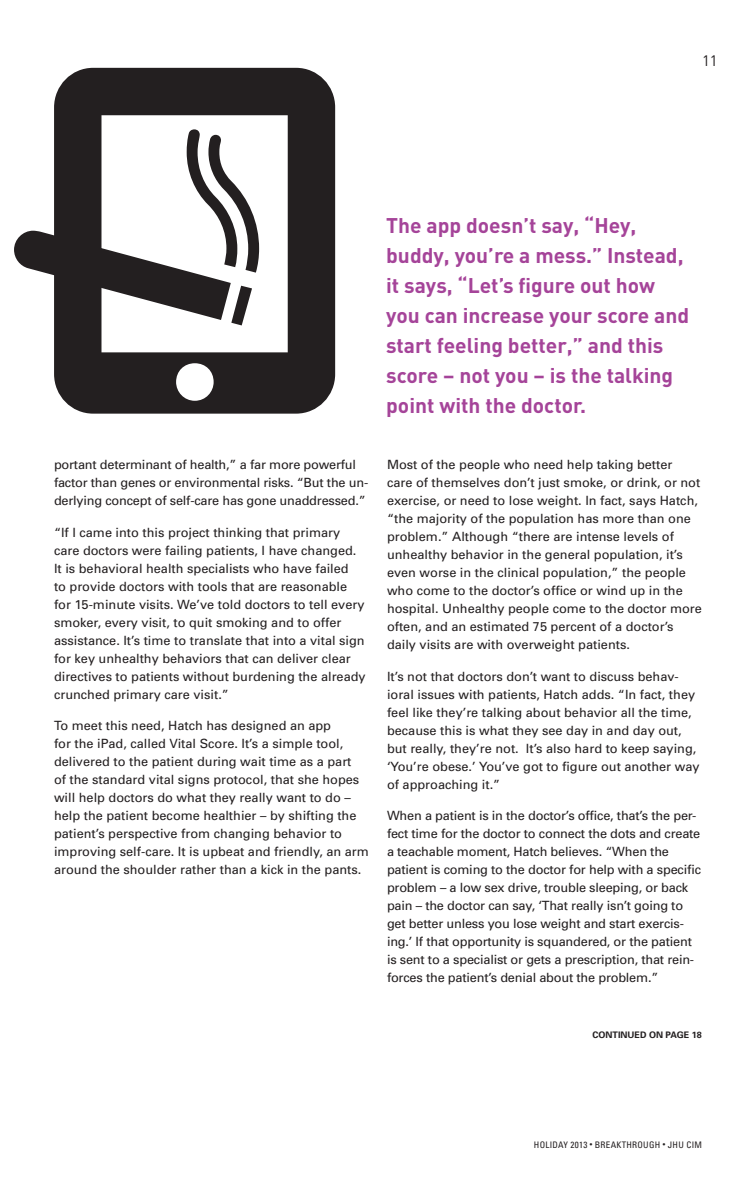
<style>
.page{position:relative;width:756px;height:1188px;background:#fff}
.page>*{position:absolute;margin:0;border:0;box-sizing:border-box;transform-origin:0 0}
.Pull_Quote{font:700 21px/30px "DIN";color:#a54499}
.t1{font:15px "DIN";color:#231f20}
.Article_Introduction{font:12.75px/18px "Univers";color:#231f20}
.Sidebar{font:condensed 9px "Univers";letter-spacing:.03em;color:#231f20}
.Article_Text{font:700 9px "Univers";color:#231f20}
.s1{font-size:7.5px}
</style>
<div class="page">
<svg style="left:54px;top:68px;width:281px;height:346px;fill:#231f20"></svg>
<svg style="left:14px;top:129px;width:245px;height:196px"></svg>
<p class="t1" style="left:702px;top:51px;width:17px">11</p>
<p class="Article_Introduction" style="left:54px;top:456px;width:316px">portant determinant of health,” a far more powerful factor than genes or environmental risks. “But the un&shy;derlying concept of self-care has gone unaddressed.”</p>
<p class="Article_Introduction" style="left:54px;top:523px;width:313px">“If I came into this project thinking that primary care doctors were failing patients, I have changed.<br>It is behavioral health specialists who have failed<br>to provide doctors with tools that are reasonable for 15-minute visits. We’ve told doctors to tell every smoker, every visit, to quit smoking and to offer assistance. It’s time to translate that into a vital sign for key unhealthy behaviors that can deliver clear directives to patients without burdening the already crunched primary care visit.”</p>
<p class="Article_Introduction" style="left:54px;top:717px;width:316px">To meet this need, Hatch has designed an app<br>for the iPad, called Vital Score. It’s a simple tool, delivered to the patient during wait time as a part<br>of the standard vital signs protocol, that she hopes will help doctors do what they really want to do – help the patient become healthier – by shifting the patient’s perspective from changing behavior to improving self-care. It is upbeat and friendly, an arm around the shoulder rather than a kick in the pants.</p>
<p class="Pull_Quote" style="left:386px;top:210px;width:304px">The app doesn’t say, “Hey, buddy, you’re a mess.” Instead, it says, “Let’s figure out how you can increase your score and start feeling better,” and this score – not you – is the talking point with the doctor.</p>
<p class="Article_Introduction" style="left:387px;top:456px;width:316px">Most of the people who need help taking better<br>care of themselves don’t just smoke, or drink, or not exercise, or need to lose weight. In fact, says Hatch, “the majority of the population has more than one problem.” Although “there are intense levels of unhealthy behavior in the general population, it’s even worse in the clinical population,” the people who come to the doctor’s office or wind up in the hospital. Unhealthy people come to the doctor more often, and an estimated 75 percent of a doctor’s daily visits are with overweight patients.</p>
<p class="Article_Introduction" style="left:387px;top:667px;width:314px">It’s not that doctors don’t want to discuss behav&shy;ioral issues with patients, Hatch adds. “In fact, they feel like they’re talking about behavior all the time, because this is what they see day in and day out, but really, they’re not. It’s also hard to keep saying, ‘You’re obese.’ You’ve got to figure out another way of approaching it.”</p>
<p class="Article_Introduction" style="left:387px;top:807px;width:316px">When a patient is in the doctor’s office, that’s the per&shy;fect time for the doctor to connect the dots and create a teachable moment, Hatch believes. “When the patient is coming to the doctor for help with a specific problem – a low sex drive, trouble sleeping, or back pain – the doctor can say, ‘That really isn’t going to get better unless you lose weight and start exercis&shy;ing.’ If that opportunity is squandered, or the patient is sent to a specialist or gets a prescription, that rein&shy;forces the patient’s denial about the problem.”</p>
<p class="Article_Text" style="left:593px;top:1029px;width:111px">CONTINUED ON PAGE 18</p>
<p class="Sidebar" style="left:534px;top:1139px;width:170px">HOLIDAY 2013 <span class="s1">•</span> BREAKTHROUGH <span class="s1">•</span> JHU CIM</p>
</div>
